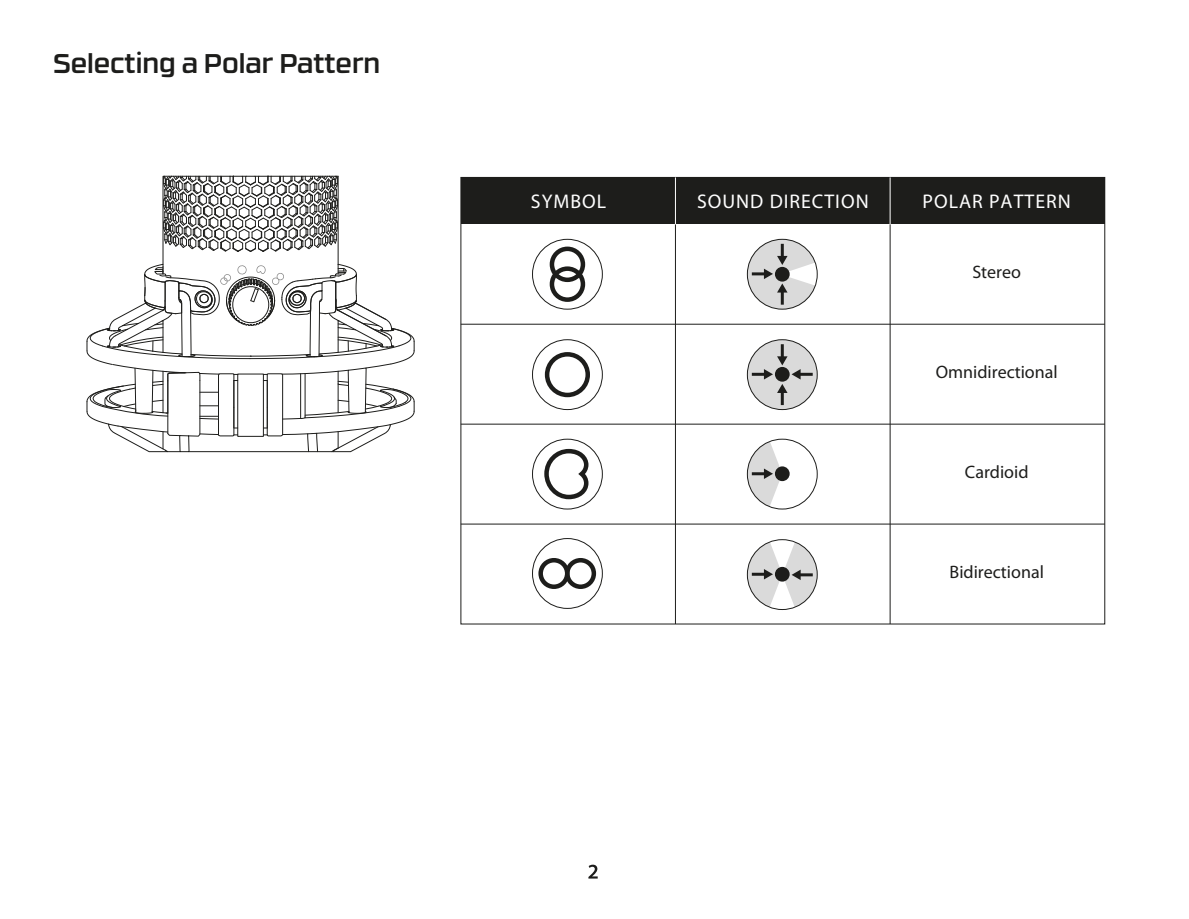
<style>
.page{position:relative;width:1189px;height:919px;background:#fff}
.page>*{position:absolute;margin:0;border:0;box-sizing:border-box;transform-origin:0 0}
.t1{font:500 27px "RB No 3.1";color:#1d1d1b}
.t2{font:19.8px "Myriad Pro";letter-spacing:.05em;color:#fff}
.t3{font:18px "Myriad Pro";color:#1d1d1b}
</style>
<div class="page">
<svg style="left:588px;top:864px;width:9px;height:14px"></svg>
<svg style="left:86px;top:175px;width:328px;height:278px"></svg>
<hr style="left:674px;top:224px;width:1px;height:399px;background:#1d1d1b">
<hr style="left:889px;top:224px;width:1px;height:399px;background:#1d1d1b">
<div style="left:460px;top:177px;width:644px;height:47px;background:#1d1d1b"></div>
<hr style="left:674px;top:177px;width:1px;height:47px;background:#fff">
<hr style="left:889px;top:177px;width:1px;height:47px;background:#fff">
<hr style="left:460px;top:323px;width:644px;height:1px;background:#1d1d1b">
<hr style="left:460px;top:423px;width:644px;height:1px;background:#1d1d1b">
<hr style="left:460px;top:523px;width:644px;height:1px;background:#1d1d1b">
<div style="left:532px;top:239px;width:70px;height:70px;border:1px solid #1d1d1b;border-radius:50%"></div>
<div style="left:549px;top:246px;width:36px;height:36px;border:4px solid #1d1d1b;border-radius:50%"></div>
<div style="left:549px;top:266px;width:36px;height:36px;border:4px solid #1d1d1b;border-radius:50%"></div>
<div style="left:532px;top:339px;width:70px;height:71px;border:1px solid #1d1d1b;border-radius:50%"></div>
<div style="left:544px;top:352px;width:46px;height:45px;border:4px solid #1d1d1b;border-radius:50%"></div>
<div style="left:532px;top:538px;width:70px;height:70px;border:1px solid #1d1d1b;border-radius:50%"></div>
<svg style="left:748px;top:239px;width:67px;height:70px"></svg>
<div style="left:746px;top:239px;width:71px;height:70px;border:1px solid #1d1d1b;border-radius:50%"></div>
<div style="left:774px;top:267px;width:15px;height:14px;background:#1d1d1b;border-radius:50%"></div>
<div style="left:747px;top:339px;width:70px;height:70px;background:#dadada;border-radius:50%"></div>
<div style="left:746px;top:339px;width:71px;height:71px;border:1px solid #1d1d1b;border-radius:50%"></div>
<hr style="left:780px;top:344px;width:3px;height:14px;background:#1d1d1b">
<hr style="left:780px;top:391px;width:3px;height:14px;background:#1d1d1b">
<hr style="left:751px;top:372px;width:14px;height:3px;background:#1d1d1b">
<hr style="left:798px;top:372px;width:14px;height:3px;background:#1d1d1b">
<svg style="left:763px;top:356px;width:37px;height:37px"></svg>
<div style="left:746px;top:438px;width:71px;height:71px;border:1px solid #1d1d1b;border-radius:50%"></div>
<div style="left:774px;top:466px;width:15px;height:15px;background:#1d1d1b;border-radius:50%"></div>
<svg style="left:747px;top:441px;width:35px;height:65px"></svg>
<svg style="left:747px;top:541px;width:70px;height:66px"></svg>
<div style="left:532px;top:438px;width:70px;height:71px;border:1px solid #1d1d1b;border-radius:50%"></div>
<svg style="left:542px;top:446px;width:48px;height:55px"></svg>
<div style="left:538px;top:557px;width:31px;height:31px;border:4px solid #1d1d1b;border-radius:50%"></div>
<div style="left:565px;top:557px;width:31px;height:31px;border:4px solid #1d1d1b;border-radius:50%"></div>
<h1 class="t1" style="left:53px;top:42px;width:328px">Selecting a Polar Pattern</h1>
<p class="t2" style="left:530px;top:189px;width:77px">SYMBOL</p>
<p class="t2" style="left:696px;top:189px;width:173px">SOUND DIRECTION</p>
<p class="t2" style="left:922px;top:189px;width:150px">POLAR PATTERN</p>
<p class="t3" style="left:972px;top:261px;width:50px">Stereo</p>
<p class="t3" style="left:935px;top:361px;width:123px">Omnidirectional</p>
<p class="t3" style="left:964px;top:460px;width:65px">Cardioid</p>
<p class="t3" style="left:949px;top:560px;width:96px">Bidirectional</p>
</div>
